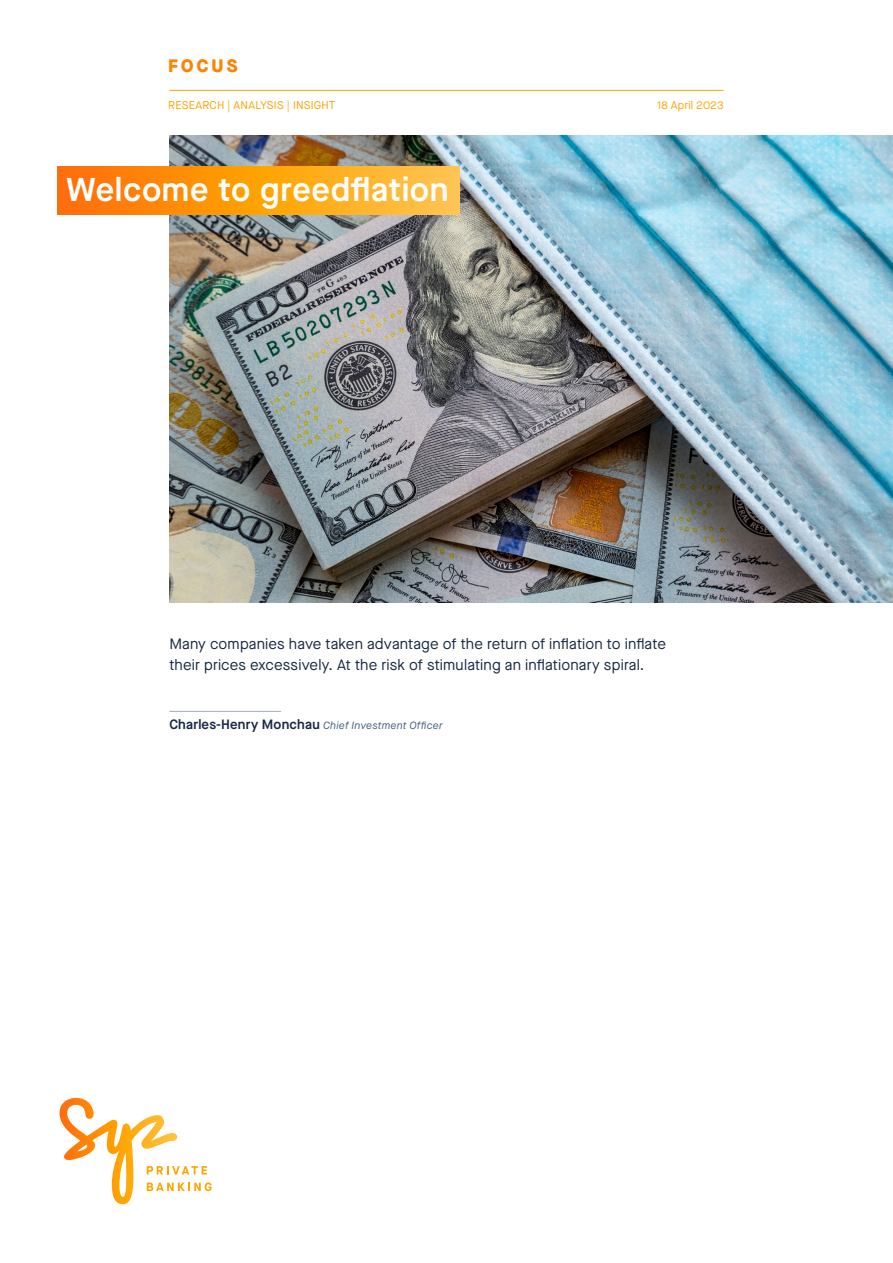
<style>
.page{position:relative;width:893px;height:1263px;background:#fff}
.page>*{position:absolute;margin:0;border:0;box-sizing:border-box;transform-origin:0 0}
.t1{font:600 33px "Maison Neue";letter-spacing:.02em;color:#fff}
.t2{font:800 18px "Maison Neue";letter-spacing:.175em;color:#ff8300}
.t3{font:15px/21px "Maison Neue";letter-spacing:.01em;color:#192944}
.t4{font:11.25px "Maison Neue";letter-spacing:.02em;color:#ffa300}
.t5{font:italic 10.5px "Maison Neue";letter-spacing:.025em;color:#466080}
.s1{font-weight:600;font-style:normal;font-size:13.5px;color:#192944}
</style>
<div class="page">
<hr style="left:169px;top:90px;width:555px;height:1px;background:#ffa300">
<svg style="left:60px;top:1098px;width:152px;height:106px"></svg>
<hr style="left:169px;top:711px;width:112px;height:1px;background:#a2acbe">
<img style="left:169px;top:135px;width:724px;height:468px">
<svg style="left:58px;top:166px;width:401px;height:48px;background:#ff9d18"></svg>
<p class="t2" style="left:168px;top:53px;width:71px">FOCUS</p>
<p class="t4" style="left:168px;top:98px;width:169px">RESEARCH | ANALYSIS | INSIGHT</p>
<p class="t4" style="left:657px;top:98px;width:68px">18 April 2023</p>
<p class="t1" style="left:67px;top:166px;width:383px">Welcome to greedflation</p>
<p class="t3" style="left:169px;top:633px;width:498px">Many companies have taken advantage of the return of inflation to inflate their prices excessively. At the risk of stimulating an inflationary spiral.</p>
<p class="t5" style="left:169px;top:718px;width:275px"><span class="s1">Charles-Henry Monchau</span> Chief Investment Officer</p>
</div>
